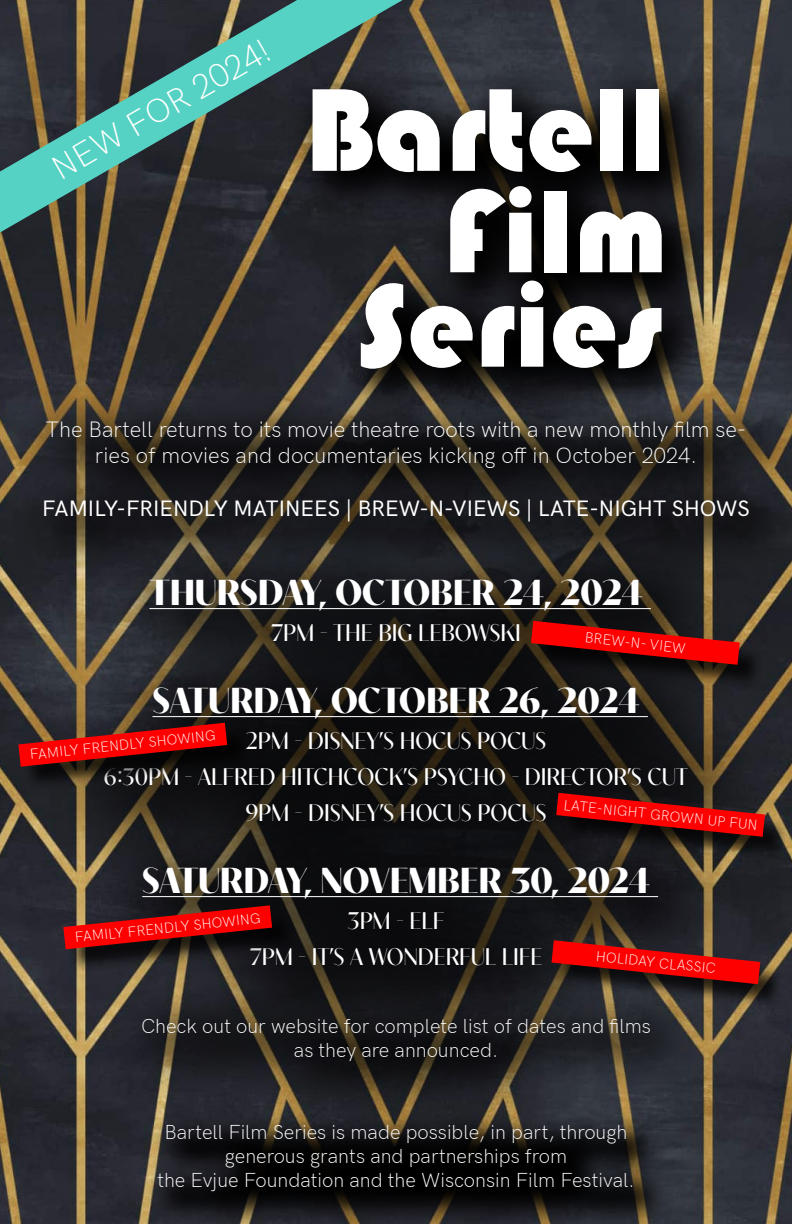
<style>
.page{position:relative;width:792px;height:1224px;background:#fff}
.page>*{position:absolute;margin:0;border:0;box-sizing:border-box;transform-origin:0 0}
.t1{font:122.4px "Bauhaus 93";color:#fff}
.t2{font:700 36px "Contralto Big";color:#fff}
.t3{font:300 33.8px "HK Grotesk";color:#fff}
.t4{font:24px "Contralto Big";color:#fff}
.t5{font:300 22px/26.4px "HK Grotesk";color:#fff;text-align:center}
.t6{font:500 22px "HK Grotesk";color:#fff}
.t7{font:300 20px "HK Grotesk";color:#fff}
.t8{font:300 14.2px "HK Grotesk";color:#fff}
</style>
<div class="page">
<img style="left:0;top:0;width:792px;height:1224px">
<svg style="left:288px;top:65px;width:427px;height:322px;background:#1e1c1a"></svg>
<svg style="left:0;top:0;width:403px;height:232px;background:#3a544f"></svg>
<svg style="left:144px;top:1122px;width:530px;height:102px;background:#181717"></svg>
<div style="left:44px;top:516px;width:731px;height:541px;background:#000;opacity:.71"></div>
<hr style="left:149px;top:608px;width:502px;height:1px;background:#fff">
<hr style="left:152px;top:716px;width:496px;height:1px;background:#fff">
<hr style="left:142px;top:896px;width:516px;height:1px;background:#fff">
<div style="left:22px;top:726px;width:230px;height:65px;background:#000;opacity:.75"></div>
<svg style="left:18px;top:723px;width:209px;height:44px;background:#910f0c"></svg>
<div style="left:560px;top:797px;width:229px;height:64px;background:#000;opacity:.75"></div>
<svg style="left:556px;top:793px;width:209px;height:44px;background:#8d0b0b"></svg>
<div style="left:535px;top:625px;width:229px;height:64px;background:#000;opacity:.75"></div>
<svg style="left:531px;top:621px;width:209px;height:44px;background:#8f0d0a"></svg>
<div style="left:10px;top:387px;width:782px;height:195px;background:#000;opacity:.75"></div>
<div style="left:67px;top:909px;width:230px;height:65px;background:#000;opacity:.75"></div>
<svg style="left:63px;top:905px;width:209px;height:44px;background:#900f0e"></svg>
<div style="left:555px;top:944px;width:230px;height:65px;background:#000;opacity:.75"></div>
<svg style="left:552px;top:940px;width:208px;height:44px;background:#951311"></svg>
<div style="left:110px;top:984px;width:601px;height:138px;background:#000;opacity:.75"></div>
<p class="t3" style="left:42px;top:149px;width:248px;rotate:-30deg">NEW FOR 2024!</p>
<p class="t1" style="left:304px;top:61px;width:362px">Bartell</p>
<p class="t1" style="left:444px;top:162px;width:226px">Film</p>
<p class="t1" style="left:357px;top:257px;width:307px">Series</p>
<p class="t5" style="left:46px;top:414px;width:702px">The Bartell returns to its movie theatre roots with a new monthly film se&shy;ries of movies and documentaries kicking off in October 2024.</p>
<p class="t6" style="left:42px;top:492px;width:709px">FAMILY-FRIENDLY MATINEES | BREW-N-VIEWS | LATE-NIGHT SHOWS</p>
<p class="t2" style="left:149px;top:565px;width:495px">THURSDAY, OCTOBER 24, 2024</p>
<p class="t4" style="left:271px;top:614px;width:252px">7PM - THE BIG LEBOWSKI</p>
<p class="t8" style="left:586px;top:627px;width:103px;rotate:6deg">BREW-N- VIEW</p>
<p class="t2" style="left:152px;top:673px;width:488px">SATURDAY, OCTOBER 26, 2024</p>
<p class="t4" style="left:246px;top:722px;width:302px">2PM - DISNEY’S HOCUS POCUS</p>
<p class="t4" style="left:104px;top:758px;width:586px">6:30PM - ALFRED HITCHCOCK’S PSYCHO - DIRECTOR’S CUT</p>
<p class="t4" style="left:245px;top:794px;width:303px">9PM - DISNEY’S HOCUS POCUS</p>
<p class="t8" style="left:29px;top:744px;width:188px;rotate:-6deg">FAMILY FRENDLY SHOWING</p>
<p class="t8" style="left:565px;top:794px;width:197px;rotate:6deg">LATE-NIGHT GROWN UP FUN</p>
<p class="t2" style="left:142px;top:853px;width:509px">SATURDAY, NOVEMBER 30, 2024</p>
<p class="t4" style="left:347px;top:902px;width:98px">3PM - ELF</p>
<p class="t4" style="left:250px;top:938px;width:294px">7PM - IT’S A WONDERFUL LIFE</p>
<p class="t8" style="left:74px;top:927px;width:188px;rotate:-6deg">FAMILY FRENDLY SHOWING</p>
<p class="t8" style="left:597px;top:945px;width:122px;rotate:6deg">HOLIDAY CLASSIC</p>
<p class="t7" style="left:141px;top:1011px;width:511px">Check out our website for complete list of dates and films</p>
<p class="t7" style="left:294px;top:1035px;width:206px">as they are announced.</p>
<p class="t7" style="left:165px;top:1117px;width:464px">Bartell Film Series is made possible, in part, through</p>
<p class="t7" style="left:225px;top:1141px;width:344px">generous grants and partnerships from</p>
<p class="t7" style="left:157px;top:1165px;width:479px">the Evjue Foundation and the Wisconsin Film Festival.</p>
</div>
